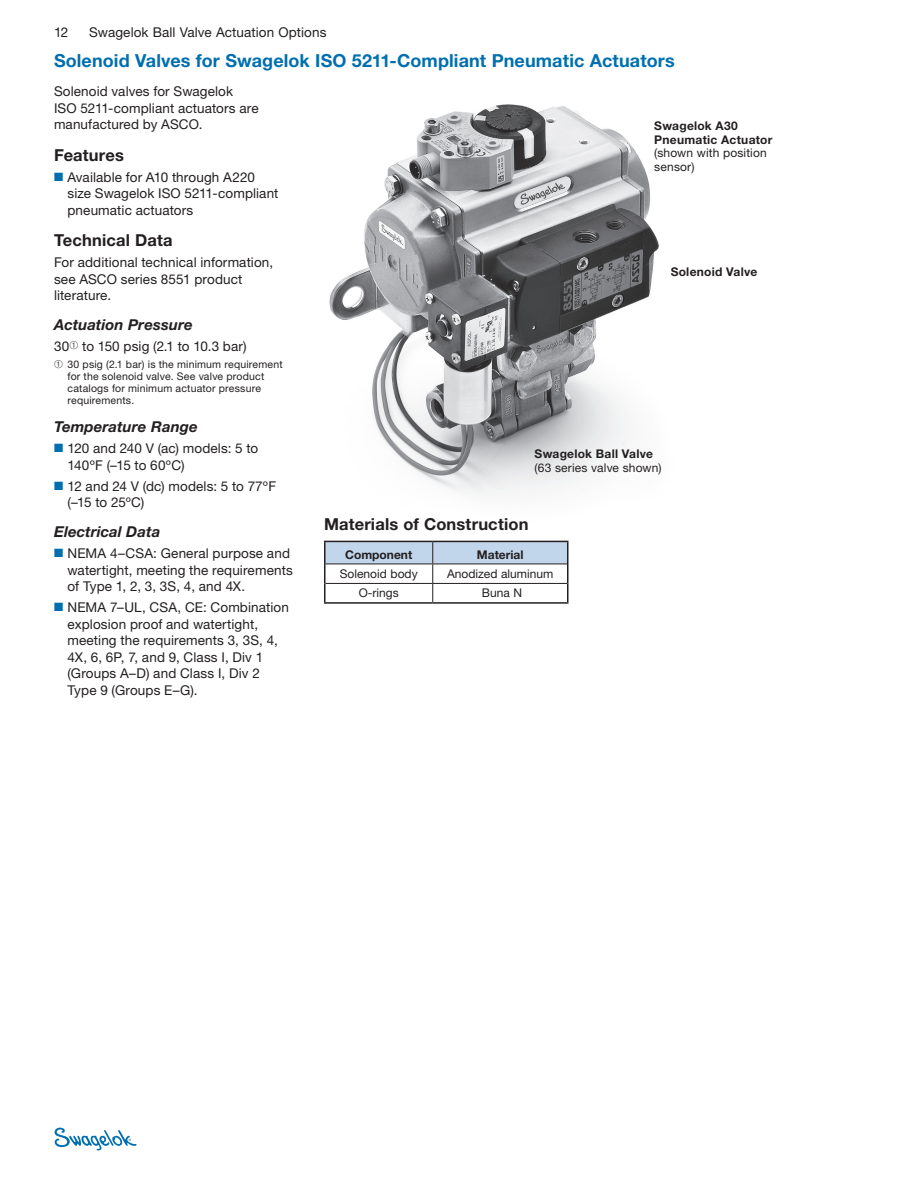
<style>
.page{position:relative;width:918px;height:1188px;background:#fff}
.page>*{position:absolute;margin:0;border:0;box-sizing:border-box;transform-origin:0 0}
.section_hd{font:700 18px "Helvetica Neue LT Std";letter-spacing:.005em;color:#006faf}
.subhd{font:700 16.5px "Helvetica Neue LT Std";letter-spacing:.01em;color:#231f20}
.subhd2{font:italic 700 15px "Helvetica Neue LT Std";letter-spacing:.005em;color:#231f20}
.BC_hang{font:13.5px/16.5px "Helvetica Neue LT Std";letter-spacing:.01em;color:#231f20}
.BC{font:13.5px/16.5px "Helvetica Neue LT Std";letter-spacing:.01em;color:#231f20}
.image_title{font:700 12px/13.5px "Helvetica Neue LT Std";letter-spacing:.02em;color:#231f20}
.image_title-2{font:12px/13.5px "Helvetica Neue LT Std";letter-spacing:.015em;color:#231f20}
.table_bc{font:12px "Helvetica Neue LT Std";color:#231f20}
.table_hd{font:700 12px "Helvetica Neue LT Std";color:#231f20}
.footnotes{font:10.5px/12px "Helvetica Neue LT Std";letter-spacing:.015em;color:#231f20}
.s1{color:#006faf}
</style>
<div class="page">
<svg style="left:55px;top:1128px;width:82px;height:22px"></svg>
<img style="left:329px;top:104px;width:330px;height:390px">
<svg style="left:324px;top:541px;width:244px;height:61px"></svg>
<hr style="left:324px;top:602px;width:109px;height:2px;background:#231f20">
<hr style="left:433px;top:602px;width:135px;height:2px;background:#231f20">
<p class="BC_hang" style="left:54px;top:23px;width:16px">12</p>
<p class="BC_hang" style="left:89px;top:23px;width:239px">Swagelok Ball Valve Actuation Options</p>
<p class="section_hd" style="left:54px;top:49px;width:622px">Solenoid Valves for Swagelok ISO 5211-Compliant Pneumatic Actuators</p>
<p class="BC" style="left:54px;top:83px;width:206px">Solenoid valves for Swagelok<br>ISO 5211-compliant actuators are manufactured by ASCO.</p>
<p class="subhd" style="left:54px;top:144px;width:71px">Features</p>
<p class="BC_hang" style="left:68px;top:168px;width:213px;text-indent:-14px"><span class="s1">■</span> Available for A10 through A220 size Swagelok ISO 5211-compliant pneumatic actuators</p>
<p class="subhd" style="left:54px;top:230px;width:120px">Technical Data</p>
<p class="BC" style="left:54px;top:254px;width:221px">For additional technical information, see ASCO series 8551 product literature.</p>
<p class="subhd2" style="left:54px;top:315px;width:140px">Actuation Pressure</p>
<p class="BC" style="left:54px;top:338px;width:194px">30➀ to 150 psig (2.1 to 10.3 bar)</p>
<p class="footnotes" style="left:68px;top:358px;width:217px;text-indent:-14px">➀ 30 psig (2.1 bar) is the minimum requirement for the solenoid valve. See valve product catalogs for minimum actuator pressure requirements.</p>
<p class="subhd2" style="left:54px;top:417px;width:145px">Temperature Range</p>
<p class="BC_hang" style="left:68px;top:440px;width:192px;text-indent:-14px"><span class="s1">■</span> 120 and 240 V (ac) models: 5 to<br>140ºF (–15 to 60ºC)</p>
<p class="BC_hang" style="left:68px;top:477px;width:210px;text-indent:-14px"><span class="s1">■</span> 12 and 24 V (dc) models: 5 to 77ºF (–15 to 25ºC)</p>
<p class="subhd2" style="left:54px;top:522px;width:108px">Electrical Data</p>
<p class="BC_hang" style="left:68px;top:545px;width:227px;text-indent:-14px"><span class="s1">■</span> NEMA 4–CSA: General purpose and watertight, meeting the requirements of Type 1, 2, 3, 3S, 4, and 4X.</p>
<p class="BC_hang" style="left:68px;top:599px;width:223px;text-indent:-14px"><span class="s1">■</span> NEMA 7–UL, CSA, CE: Combination explosion proof and watertight, meeting the requirements 3, 3S, 4,<br>4X, 6, 6P, 7, and 9, Class I, Div 1 (Groups A–D) and Class I, Div 2<br>Type 9 (Groups E–G).</p>
<p class="image_title" style="left:654px;top:119px;width:120px">Swagelok A30<br>Pneumatic Actuator</p>
<p class="image_title-2" style="left:654px;top:146px;width:114px">(shown with position sensor)</p>
<p class="image_title" style="left:671px;top:264px;width:88px">Solenoid Valve</p>
<p class="image_title" style="left:535px;top:447px;width:120px">Swagelok Ball Valve</p>
<p class="image_title-2" style="left:535px;top:460px;width:128px">(63 series valve shown)</p>
<p class="subhd" style="left:324px;top:514px;width:206px">Materials of Construction</p>
<p class="table_hd" style="left:345px;top:548px;width:69px">Component</p>
<p class="table_hd" style="left:477px;top:548px;width:48px">Material</p>
<p class="table_bc" style="left:340px;top:567px;width:79px">Solenoid body</p>
<p class="table_bc" style="left:447px;top:567px;width:108px">Anodized aluminum</p>
<p class="table_bc" style="left:359px;top:586px;width:42px">O-rings</p>
<p class="table_bc" style="left:482px;top:586px;width:42px">Buna N</p>
</div>
